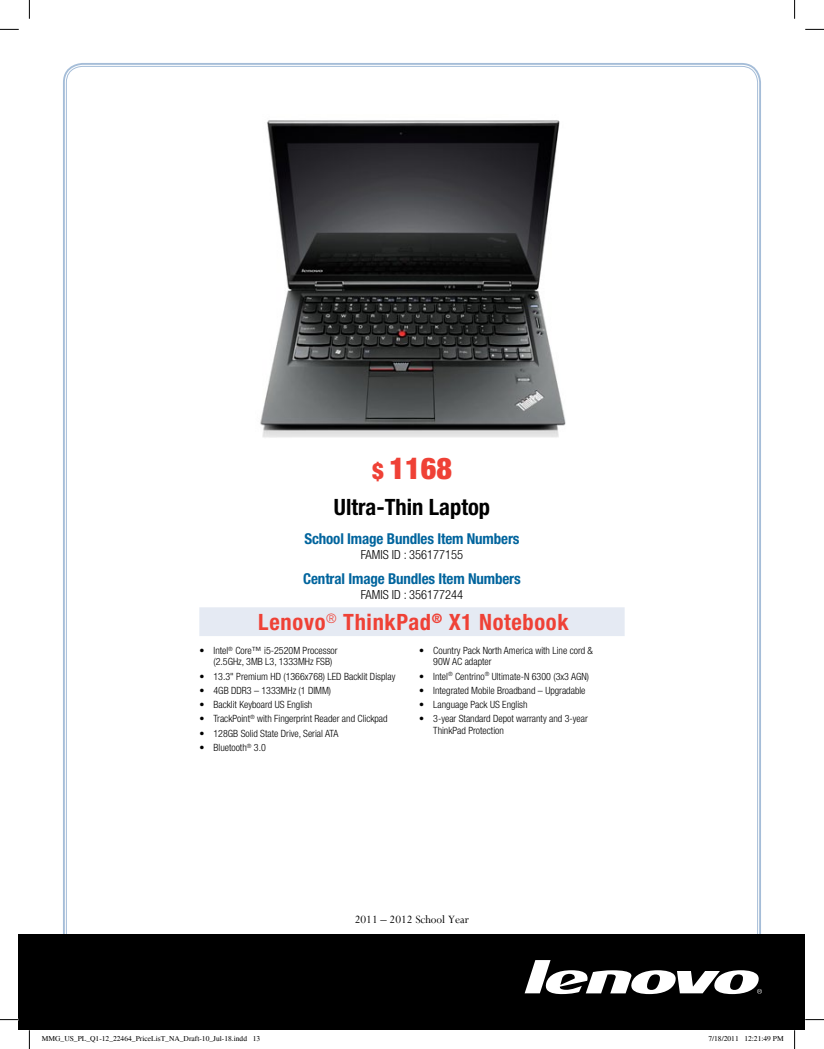
<style>
.page{position:relative;width:824px;height:1049px;background:#fff}
.page>*{position:absolute;margin:0;border:0;box-sizing:border-box;transform-origin:0 0}
.t1{font:900 condensed 30px "Helvetica Neue";color:#ef4136}
.t2{font:700 condensed 22.5px "Helvetica Neue";letter-spacing:.03em;color:#ef4136}
.t3{font:700 condensed 22.5px "Helvetica Neue";color:#000}
.t4{font:700 condensed 15px "Helvetica Neue";letter-spacing:-.01em;color:#00649d}
.t5{font:300 condensed 12.5px "Helvetica Neue";color:#000}
.t6{font:12.5px "Perpetua";color:#000}
.t7{font:300 condensed 10px/11.2px "Helvetica Neue";color:#000}
.t8{font:7.5px "Times";color:#000}
.s1{font-size:22.5px}
</style>
<div class="page">
<div style="left:19px;top:934px;width:786px;height:96px;background:#000"></div>
<svg style="left:524px;top:960px;width:238px;height:34px"></svg>
<img style="left:260px;top:120px;width:306px;height:318px">
<div style="left:199px;top:607px;width:425px;height:29px;background:#e5eaf3"></div>
<svg style="left:0;top:29px;width:19px;height:1px"></svg>
<svg style="left:805px;top:29px;width:19px;height:1px"></svg>
<svg style="left:0;top:1019px;width:19px;height:1px"></svg>
<svg style="left:805px;top:1019px;width:19px;height:1px"></svg>
<svg style="left:29px;top:0;width:1px;height:19px"></svg>
<svg style="left:29px;top:1030px;width:1px;height:19px"></svg>
<svg style="left:794px;top:0;width:1px;height:19px"></svg>
<svg style="left:794px;top:1030px;width:1px;height:19px"></svg>
<h1 class="t1" style="left:372px;top:450px;width:81px"><span class="s1">$</span> 1168</h1>
<h2 class="t3" style="left:334px;top:493px;width:158px">Ultra-Thin Laptop</h2>
<h3 class="t4" style="left:304px;top:529px;width:216px">School Image Bundles Item Numbers</h3>
<p class="t5" style="left:361px;top:547px;width:104px">FAMIS ID : 356177155</p>
<h3 class="t4" style="left:303px;top:569px;width:219px">Central Image Bundles Item Numbers</h3>
<p class="t5" style="left:361px;top:587px;width:104px">FAMIS ID : 356177244</p>
<h2 class="t2" style="left:258px;top:609px;width:312px">Lenovo<sup>®</sup> ThinkPad<sup>®</sup> X1 Notebook</h2>
<p class="t7" style="left:213px;top:645px;width:126px;text-indent:-14px">• Intel<sup>®</sup> Core™ i5-2520M Processor (2.5GHz, 3MB L3, 1333MHz FSB)</p>
<p class="t7" style="left:199px;top:670px;width:197px">• 13.3" Premium HD (1366x768) LED Backlit Display</p>
<p class="t7" style="left:199px;top:684px;width:133px">• 4GB DDR3 – 1333MHz (1 DIMM)</p>
<p class="t7" style="left:199px;top:699px;width:114px">• Backlit Keyboard US English</p>
<p class="t7" style="left:199px;top:713px;width:190px">• TrackPoint<sup>®</sup> with Fingerprint Reader and Clickpad</p>
<p class="t7" style="left:199px;top:727px;width:141px">• 128GB Solid State Drive, Serial ATA</p>
<p class="t7" style="left:199px;top:741px;width:68px">• Bluetooth<sup>®</sup> 3.0</p>
<p class="t7" style="left:433px;top:645px;width:161px;text-indent:-14px">• Country Pack North America with Line cord &amp;<br>90W AC adapter</p>
<p class="t7" style="left:419px;top:670px;width:171px">• Intel<sup>®</sup> Centrino<sup>®</sup> Ultimate-N 6300 (3x3 AGN)</p>
<p class="t7" style="left:419px;top:684px;width:168px">• Integrated Mobile Broadband – Upgradable</p>
<p class="t7" style="left:419px;top:699px;width:110px">• Language Pack US English</p>
<p class="t7" style="left:433px;top:713px;width:156px;text-indent:-14px">• 3-year Standard Depot warranty and 3-year<br>ThinkPad Protection</p>
<p class="t6" style="left:355px;top:912px;width:116px">2011 – 2012 School Year</p>
<p class="t8" style="left:42px;top:1035px;width:220px">MMG_US_PL_Q1-12_22464_PriceLisT_NA_Draft-10_Jul-18.indd 13</p>
<p class="t8" style="left:708px;top:1035px;width:77px">7/18/2011 12:21:49 PM</p>
</div>
